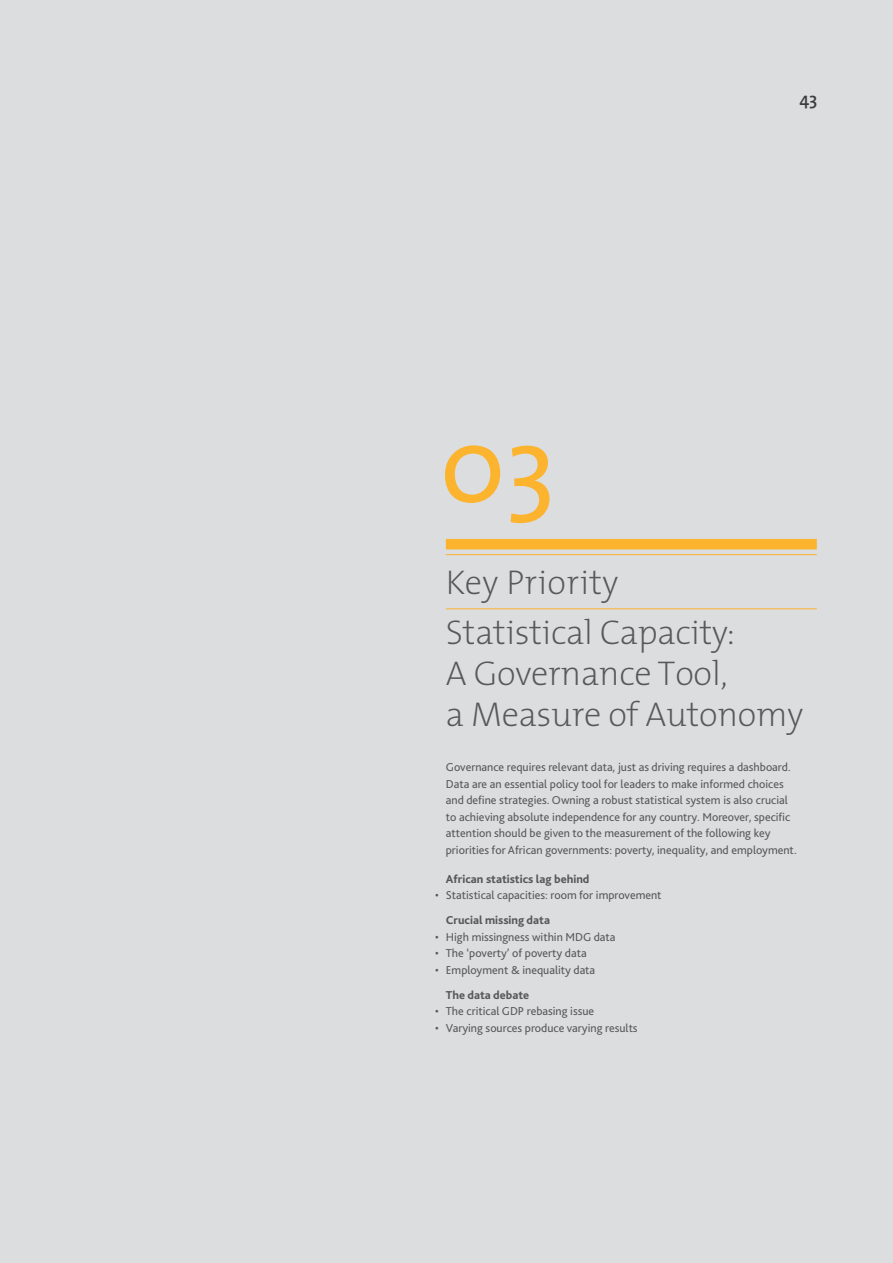
<style>
.page{position:relative;width:893px;height:1263px;background:#dcdddf}
.page>*{position:absolute;margin:0;border:0;box-sizing:border-box;transform-origin:0 0}
.t1{font:108px "The Mix 5";color:#fcb32e}
.t2{font:200 34.5px/49.9px "The Mix 2";letter-spacing:-.01em;color:#57585a}
.t3{font:600 18px "The Mix 6";color:#3e3e3f}
.t4{font:12px/16.5px "Bliss 2";color:#57585a}
.t5{font:800 12px "Bliss 2";color:#57585a}
</style>
<div class="page">
<div style="left:446px;top:539px;width:371px;height:10px;background:#fcb32e"></div>
<hr style="left:446px;top:554px;width:371px;height:1px;background:#fcb32e">
<hr style="left:446px;top:608px;width:371px;height:1px;background:#fcb32e">
<h1 class="t1" style="left:439px;top:375px;width:117px">03</h1>
<h3 class="t3" style="left:799px;top:84px;width:20px">43</h3>
<h2 class="t2" style="left:446px;top:556px;width:291px">Key Priority<br>Statistical Capacity:</h2>
<h2 class="t2" style="left:446px;top:651px;width:359px;line-height:41.4px">A Governance Tool,<br>a Measure of Autonomy</h2>
<p class="t4" style="left:446px;top:759px;width:352px">Governance requires relevant data, just as driving requires a dashboard.<br>Data are an essential policy tool for leaders to make informed choices and define strategies. Owning a robust statistical system is also crucial to achieving absolute independence for any country. Moreover, specific attention should be given to the measurement of the following key priorities for African governments: poverty, inequality, and employment.</p>
<p class="t5" style="left:446px;top:871px;width:145px">African statistics lag behind</p>
<p class="t4" style="left:446px;top:887px;width:217px">Statistical capacities: room for improvement</p>
<p class="t5" style="left:446px;top:913px;width:106px">Crucial missing data</p>
<p class="t4" style="left:446px;top:928px;width:171px">High missingness within MDG data<br>The ‘poverty’ of poverty data<br>Employment &amp; inequality data</p>
<p class="t5" style="left:446px;top:987px;width:85px">The data debate</p>
<p class="t4" style="left:446px;top:1003px;width:193px">The critical GDP rebasing issue<br>Varying sources produce varying results</p>
<p class="t4" style="left:435px;top:887px;width:5px">•</p>
<p class="t4" style="left:435px;top:928px;width:5px;text-align:justify">• • •</p>
<p class="t4" style="left:435px;top:1003px;width:5px">• •</p>
</div>
